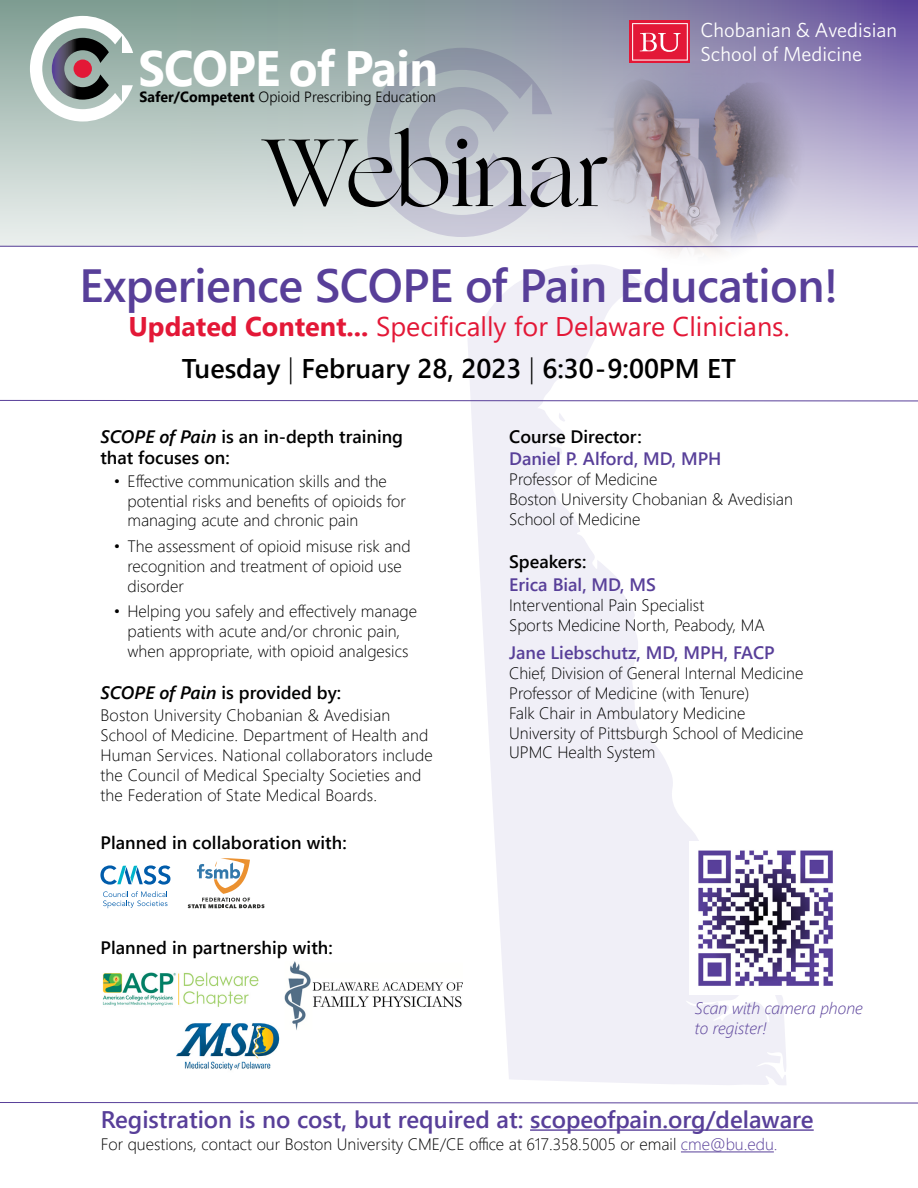
<style>
.page{position:relative;width:918px;height:1188px;background:#fff}
.page>*{position:absolute;margin:0;border:0;box-sizing:border-box;transform-origin:0 0}
.t1{font:96.15px "Ogg";color:#000}
.t2{font:700 49.65px "Segoe UI";letter-spacing:-.02em;color:#fff;scale:.95 1}
.t3{font:600 46.5px "Segoe UI";letter-spacing:-.01em;color:#583f99}
.t4{font:600 27px/42.3px "Segoe UI";color:#000;text-align:center}
.t5{font:600 24px "Segoe UI";color:#583f99}
.t6{font:20.4px/24.5px "Whitney";color:#fff}
.t7{font:600 18px/21.6px "Segoe UI";color:#000}
.t8{font:600 18px "Segoe UI";color:#583f99}
.t9{font:300 16.5px/19.8px "Segoe UI";color:#000}
.t10{font:italic 300 16.5px/19.8px "Segoe UI";color:#583f99}
.t11{font:300 14.7px "Segoe UI";color:#000;scale:.96 1}
.s1{font-weight:700}
.s2{font-weight:700;color:#e31837}
.s3{font-weight:400;color:#e31837}
.s4{font-weight:300}
.s5{font-style:italic}
.s6{color:#583f99}
</style>
<div class="page">
<svg style="left:468px;top:266px;width:318px;height:819px;fill:#f0eff7"></svg>
<svg style="left:553px;top:437px;width:11px;height:9px"></svg>
<svg style="left:557px;top:413px;width:8px;height:9px"></svg>
<svg style="left:103px;top:891px;width:65px;height:17px"></svg>
<svg style="left:100px;top:865px;width:70px;height:20px"></svg>
<svg style="left:188px;top:858px;width:77px;height:50px"></svg>
<svg style="left:0;top:0;width:918px;height:245px;background:#aeb6c0"></svg>
<img style="left:569px;top:61px;width:254px;height:223px">
<div style="left:630px;top:21px;width:60px;height:42px;background:#e31837"></div>
<svg style="left:632px;top:23px;width:56px;height:38px"></svg>
<svg style="left:0;top:245px;width:918px;height:3px"></svg>
<svg style="left:0;top:400px;width:918px;height:2px"></svg>
<svg style="left:0;top:1102px;width:918px;height:2px;background:#aa9ecb"></svg>
<svg style="left:367px;top:48px;width:185px;height:189px;background:#b8bdc6"></svg>
<div style="left:445px;top:126px;width:33px;height:33px;background:#acafbf;border-radius:50%"></div>
<svg style="left:30px;top:16px;width:103px;height:106px"></svg>
<div style="left:74px;top:60px;width:18px;height:18px;background:#e31837;border-radius:50%"></div>
<img style="left:102px;top:972px;width:157px;height:35px">
<img style="left:285px;top:961px;width:178px;height:69px">
<img style="left:176px;top:1015px;width:112px;height:56px">
<img style="left:690px;top:842px;width:143px;height:152px">
<hr style="left:530px;top:1129px;width:284px;height:2px;background:#583f99">
<hr style="left:681px;top:1151px;width:93px;height:1px;background:#583f99">
<h2 class="t2" style="left:139px;top:22px;width:317px">SCOPE of Pain</h2>
<p class="t11" style="left:139px;top:83px;width:310px"><span class="s1">Safer/Competent</span> Opioid Prescribing Education</p>
<h1 class="t1" style="left:262px;top:110px;width:347px">Webinar</h1>
<p class="t6" style="left:700px;top:17px;width:198px">Chobanian &amp; Avedisian<br>School of Medicine</p>
<h3 class="t3" style="left:80px;top:242px;width:760px">Experience SCOPE of Pain Education!</h3>
<h3 class="t4" style="left:128px;top:303px;width:663px"><span class="s2">Updated Content...</span> <span class="s3">Specifically for Delaware Clinicians.<br></span>Tuesday <span class="s4">|</span> February 28, 2023 <span class="s4">|</span> 6:30-9:00PM ET</h3>
<p class="t7" style="left:100px;top:424px;width:304px"><span class="s5">SCOPE of Pain</span> is an in-depth training that focuses on:</p>
<p class="t9" style="left:127px;top:470px;width:280px;text-indent:-13px">• Effective communication skills and the potential risks and benefits of opioids for managing acute and chronic pain</p>
<p class="t9" style="left:127px;top:535px;width:285px;text-indent:-13px">• The assessment of opioid misuse risk and recognition and treatment of opioid use disorder</p>
<p class="t9" style="left:114px;top:600px;width:305px;text-align:center">• Helping you safely and effectively manage patients with acute and/or chronic pain, when appropriate, with opioid analgesics</p>
<p class="t7" style="left:100px;top:680px;width:242px"><span class="s5">SCOPE of Pain</span> is provided by:</p>
<p class="t9" style="left:100px;top:704px;width:334px">Boston University Chobanian &amp; Avedisian School of Medicine. Department of Health and Human Services. National collaborators include the Council of Medical Specialty Societies and the Federation of State Medical Boards.</p>
<p class="t7" style="left:100px;top:831px;width:248px">Planned in collaboration with:</p>
<p class="t7" style="left:100px;top:936px;width:234px">Planned in partnership with:</p>
<p class="t7" style="left:509px;top:424px;width:134px">Course Director:</p>
<p class="t8" style="left:509px;top:442px;width:214px">Daniel P. Alford, MD, MPH</p>
<p class="t9" style="left:509px;top:468px;width:285px">Professor of Medicine<br>Boston University Chobanian &amp; Avedisian<br>School of Medicine</p>
<p class="t7" style="left:509px;top:550px;width:79px">Speakers:</p>
<p class="t8" style="left:509px;top:568px;width:148px">Erica Bial, MD, MS</p>
<p class="t9" style="left:509px;top:593px;width:257px">Interventional Pain Specialist<br>Sports Medicine North, Peabody, MA</p>
<p class="t8" style="left:509px;top:636px;width:267px">Jane Liebschutz, MD, MPH, FACP</p>
<p class="t9" style="left:509px;top:662px;width:296px">Chief, Division of General Internal Medicine Professor of Medicine (with Tenure)<br>Falk Chair in Ambulatory Medicine University of Pittsburgh School of Medicine UPMC Health System</p>
<p class="t10" style="left:695px;top:996px;width:170px">Scan with camera phone to register!</p>
<h3 class="t5" style="left:101px;top:1097px;width:714px">Registration is no cost, but required at: scopeofpain.org/delaware</h3>
<p class="t9" style="left:101px;top:1133px;width:678px">For questions, contact our Boston University CME/CE office at 617.358.5005 or email <span class="s6">cme@bu.edu.</span></p>
</div>
